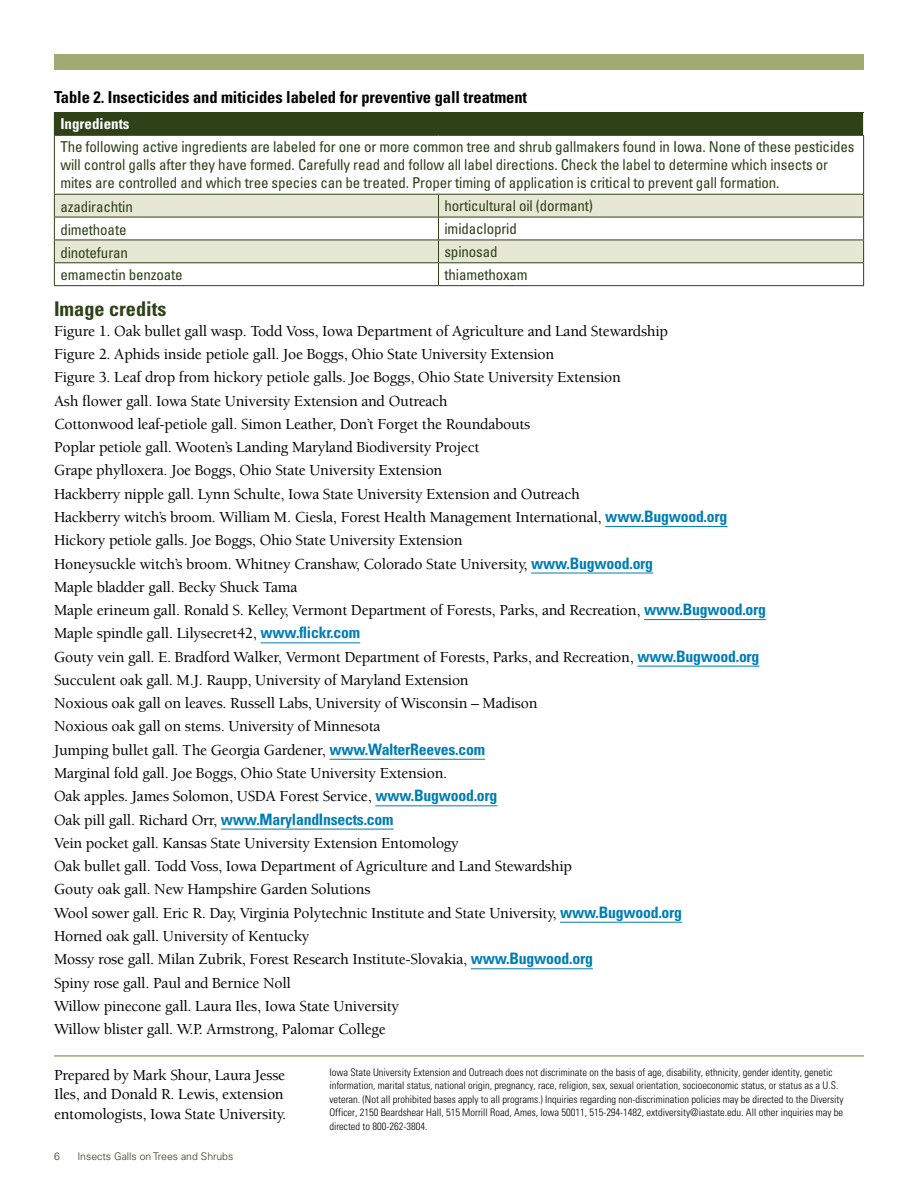
<style>
.page{position:relative;width:918px;height:1188px;background:#fff}
.page>*{position:absolute;margin:0;border:0;box-sizing:border-box;transform-origin:0 0}
.subhead{font:700 condensed 20.25px "Univers LT Std";color:#2e4117}
.body_copy{font:700 condensed 16.5px "Univers LT Std";letter-spacing:-.005em;color:#000}
.body_copy-2{font:500 15.75px/19.5px "Berkeley Std";letter-spacing:-.015em;color:#000}
.subhead-2{font:500 15.75px "Berkeley Std";letter-spacing:-.015em;color:#000}
.t1{font:condensed 15px/18px "Univers LT Std";letter-spacing:-.01em;color:#2e4117}
.subhead-3{font:700 condensed 15px "Univers LT Std";color:#fff}
.t2{font:300 condensed 10.5px/13.5px "Univers LT Std";color:#000}
.t3{font:300 10.5px "Univers LT Std";color:#2e4117}
.s1{font-family:"Univers LT Std";font-weight:700;font-stretch:condensed;color:#007db4}
</style>
<div class="page">
<hr style="left:54px;top:1055px;width:810px;height:2px;background:#a0ab74">
<div style="left:54px;top:54px;width:810px;height:15px;background:#a0ab74"></div>
<hr style="left:605px;top:526px;width:122px;height:1px;background:#007db4">
<hr style="left:531px;top:573px;width:122px;height:1px;background:#007db4">
<hr style="left:644px;top:619px;width:122px;height:1px;background:#007db4">
<hr style="left:261px;top:642px;width:99px;height:1px;background:#007db4">
<hr style="left:637px;top:666px;width:123px;height:1px;background:#007db4">
<hr style="left:329px;top:759px;width:156px;height:1px;background:#007db4">
<hr style="left:375px;top:805px;width:122px;height:1px;background:#007db4">
<hr style="left:221px;top:829px;width:173px;height:1px;background:#007db4">
<hr style="left:560px;top:922px;width:122px;height:1px;background:#007db4">
<hr style="left:471px;top:968px;width:122px;height:1px;background:#007db4">
<div style="left:54px;top:112px;width:810px;height:23px;background:#2e4117"></div>
<svg style="left:55px;top:195px;width:808px;height:67px;fill:#e6e8d5"></svg>
<hr style="left:863px;top:136px;width:1px;height:58px;background:#2e4117">
<hr style="left:54px;top:135px;width:384px;height:1px;background:#2e4117">
<hr style="left:438px;top:135px;width:426px;height:1px;background:#2e4117">
<hr style="left:54px;top:194px;width:384px;height:1px;background:#2e4117">
<hr style="left:438px;top:194px;width:426px;height:1px;background:#2e4117">
<hr style="left:54px;top:217px;width:384px;height:1px;background:#2e4117">
<hr style="left:438px;top:217px;width:426px;height:1px;background:#2e4117">
<hr style="left:54px;top:240px;width:384px;height:1px;background:#2e4117">
<hr style="left:438px;top:240px;width:426px;height:1px;background:#2e4117">
<hr style="left:54px;top:262px;width:384px;height:1px;background:#2e4117">
<svg style="left:54px;top:195px;width:1px;height:90px"></svg>
<hr style="left:438px;top:262px;width:426px;height:1px;background:#2e4117">
<svg style="left:438px;top:195px;width:1px;height:90px"></svg>
<svg style="left:863px;top:195px;width:1px;height:90px"></svg>
<hr style="left:54px;top:285px;width:384px;height:1px;background:#2e4117">
<hr style="left:438px;top:285px;width:426px;height:1px;background:#2e4117">
<hr style="left:54px;top:136px;width:1px;height:58px;background:#2e4117">
<svg style="left:863px;top:113px;width:1px;height:22px"></svg>
<p class="body_copy" style="left:54px;top:87px;width:475px">Table 2. Insecticides and miticides labeled for preventive gall treatment</p>
<p class="subhead-3" style="left:60px;top:115px;width:71px">Ingredients</p>
<p class="t1" style="left:60px;top:138px;width:796px">The following active ingredients are labeled for one or more common tree and shrub gallmakers found in Iowa. None of these pesticides will control galls after they have formed. Carefully read and follow all label directions. Check the label to determine which insects or mites are controlled and which tree species can be treated. Proper timing of application is critical to prevent gall formation.</p>
<p class="t1" style="left:60px;top:197px;width:74px">azadirachtin</p>
<p class="t1" style="left:444px;top:197px;width:150px">horticultural oil (dormant)</p>
<p class="t1" style="left:60px;top:220px;width:68px">dimethoate</p>
<p class="t1" style="left:444px;top:219px;width:74px">imidacloprid</p>
<p class="t1" style="left:60px;top:243px;width:69px">dinotefuran</p>
<p class="t1" style="left:444px;top:242px;width:55px">spinosad</p>
<p class="t1" style="left:60px;top:266px;width:124px">emamectin benzoate</p>
<p class="t1" style="left:444px;top:265px;width:85px">thiamethoxam</p>
<p class="subhead" style="left:54px;top:297px;width:114px">Image credits</p>
<p class="subhead-2" style="left:54px;top:322px;width:616px">Figure 1. Oak bullet gall wasp. Todd Voss, Iowa Department of Agriculture and Land Stewardship</p>
<p class="body_copy-2" style="left:54px;top:345px;width:502px">Figure 2. Aphids inside petiole gall. Joe Boggs, Ohio State University Extension</p>
<p class="body_copy-2" style="left:54px;top:368px;width:568px">Figure 3. Leaf drop from hickory petiole galls. Joe Boggs, Ohio State University Extension</p>
<p class="body_copy-2" style="left:54px;top:391px;width:395px">Ash flower gall. Iowa State University Extension and Outreach</p>
<p class="body_copy-2" style="left:54px;top:414px;width:478px">Cottonwood leaf-petiole gall. Simon Leather, Don’t Forget the Roundabouts</p>
<p class="body_copy-2" style="left:54px;top:438px;width:427px">Poplar petiole gall. Wooten’s Landing Maryland Biodiversity Project</p>
<p class="body_copy-2" style="left:54px;top:461px;width:390px">Grape phylloxera. Joe Boggs, Ohio State University Extension</p>
<p class="body_copy-2" style="left:54px;top:484px;width:527px">Hackberry nipple gall. Lynn Schulte, Iowa State University Extension and Outreach</p>
<p class="body_copy-2" style="left:54px;top:508px;width:675px">Hackberry witch’s broom. William M. Ciesla, Forest Health Management International, <span class="s1">www.Bugwood.org</span></p>
<p class="body_copy-2" style="left:54px;top:531px;width:410px">Hickory petiole galls. Joe Boggs, Ohio State University Extension</p>
<p class="body_copy-2" style="left:54px;top:554px;width:601px">Honeysuckle witch’s broom. Whitney Cranshaw, Colorado State University, <span class="s1">www.Bugwood.org</span></p>
<p class="body_copy-2" style="left:54px;top:577px;width:245px">Maple bladder gall. Becky Shuck Tama</p>
<p class="body_copy-2" style="left:54px;top:601px;width:714px">Maple erineum gall. Ronald S. Kelley, Vermont Department of Forests, Parks, and Recreation, <span class="s1">www.Bugwood.org</span></p>
<p class="body_copy-2" style="left:54px;top:624px;width:308px">Maple spindle gall. Lilysecret42, <span class="s1">www.flickr.com</span></p>
<p class="body_copy-2" style="left:54px;top:647px;width:707px">Gouty vein gall. E. Bradford Walker, Vermont Department of Forests, Parks, and Recreation, <span class="s1">www.Bugwood.org</span></p>
<p class="body_copy-2" style="left:54px;top:671px;width:416px">Succulent oak gall. M.J. Raupp, University of Maryland Extension</p>
<p class="body_copy-2" style="left:54px;top:694px;width:485px">Noxious oak gall on leaves. Russell Labs, University of Wisconsin – Madison</p>
<p class="body_copy-2" style="left:54px;top:717px;width:328px">Noxious oak gall on stems. University of Minnesota</p>
<p class="body_copy-2" style="left:54px;top:740px;width:433px">Jumping bullet gall. The Georgia Gardener, <span class="s1">www.WalterReeves.com</span></p>
<p class="body_copy-2" style="left:54px;top:764px;width:395px">Marginal fold gall. Joe Boggs, Ohio State University Extension.</p>
<p class="body_copy-2" style="left:54px;top:787px;width:445px">Oak apples. James Solomon, USDA Forest Service, <span class="s1">www.Bugwood.org</span></p>
<p class="body_copy-2" style="left:54px;top:810px;width:341px">Oak pill gall. Richard Orr, <span class="s1">www.MarylandInsects.com</span></p>
<p class="body_copy-2" style="left:54px;top:833px;width:406px">Vein pocket gall. Kansas State University Extension Entomology</p>
<p class="body_copy-2" style="left:54px;top:857px;width:519px">Oak bullet gall. Todd Voss, Iowa Department of Agriculture and Land Stewardship</p>
<p class="body_copy-2" style="left:54px;top:880px;width:318px">Gouty oak gall. New Hampshire Garden Solutions</p>
<p class="body_copy-2" style="left:54px;top:903px;width:630px">Wool sower gall. Eric R. Day, Virginia Polytechnic Institute and State University, <span class="s1">www.Bugwood.org</span></p>
<p class="body_copy-2" style="left:54px;top:927px;width:257px">Horned oak gall. University of Kentucky</p>
<p class="body_copy-2" style="left:54px;top:950px;width:540px">Mossy rose gall. Milan Zubrik, Forest Research Institute-Slovakia, <span class="s1">www.Bugwood.org</span></p>
<p class="body_copy-2" style="left:54px;top:973px;width:238px">Spiny rose gall. Paul and Bernice Noll</p>
<p class="body_copy-2" style="left:54px;top:996px;width:347px">Willow pinecone gall. Laura Iles, Iowa State University</p>
<p class="body_copy-2" style="left:54px;top:1020px;width:333px">Willow blister gall. W.P. Armstrong, Palomar College</p>
<p class="body_copy-2" style="left:54px;top:1065px;width:234px">Prepared by Mark Shour, Laura Jesse<br>Iles, and Donald R. Lewis, extension entomologists, Iowa State University.</p>
<p class="t2" style="left:329px;top:1065px;width:516px">Iowa State University Extension and Outreach does not discriminate on the basis of age, disability, ethnicity, gender identity, genetic information, marital status, national origin, pregnancy, race, religion, sex, sexual orientation, socioeconomic status, or status as a U.S. veteran. (Not all prohibited bases apply to all programs.) Inquiries regarding non-discrimination policies may be directed to the Diversity Officer, 2150 Beardshear Hall, 515 Morrill Road, Ames, Iowa 50011, 515-294-1482, extdiversity@iastate.edu. All other inquiries may be directed to 800-262-3804.</p>
<p class="t3" style="left:54px;top:1150px;width:7px">6</p>
<p class="t3" style="left:77px;top:1150px;width:157px">Insects Galls on Trees and Shrubs</p>
</div>
